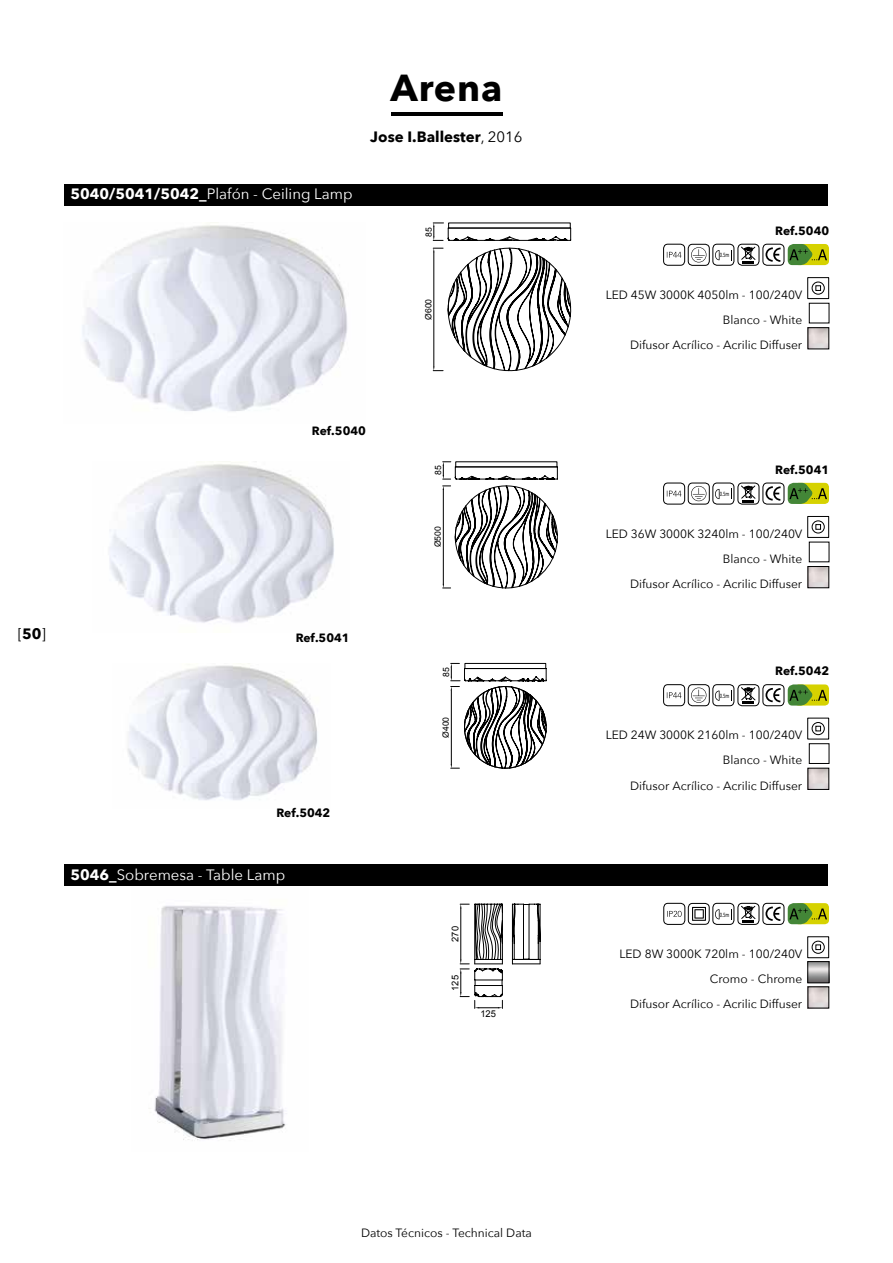
<style>
.page{position:relative;width:893px;height:1263px;background:#fff}
.page>*{position:absolute;margin:0;border:0;box-sizing:border-box;transform-origin:0 0}
.t1{font:700 37.5px "Avenir Next";letter-spacing:.025em;color:#000}
.t2{font:15px "Avenir Next";color:#fff}
.t3{font:700 15px "Avenir Next";color:#000}
.t4{font:15px "Avenir Next";color:#000}
.t5{font:12px/25.2px "Avenir Next";color:#000;text-align:right}
.t6{font:700 12px "Avenir Next";color:#000}
.t7{font:9.3px "Arial";color:#000}
.t8{font:8.7px "Arial";color:#000}
.t9{font:6.45px "Myriad Pro";color:#000;scale:.71 1}
.s1{font-weight:700}
.s2{font-weight:400}
</style>
<div class="page">
<img style="left:82px;top:225px;width:266px;height:187px">
<img style="left:109px;top:464px;width:225px;height:159px">
<img style="left:127px;top:665px;width:191px;height:136px">
<img style="left:149px;top:905px;width:137px;height:236px">
<div style="left:65px;top:184px;width:763px;height:22px;background:#000"></div>
<div style="left:65px;top:865px;width:763px;height:21px;background:#000"></div>
<hr style="left:390px;top:112px;width:112px;height:4px;background:#000">
<svg style="left:433px;top:222px;width:138px;height:150px"></svg>
<svg style="left:442px;top:461px;width:116px;height:128px"></svg>
<svg style="left:450px;top:663px;width:97px;height:106px"></svg>
<svg style="left:460px;top:903px;width:81px;height:106px"></svg>
<div style="left:664px;top:903px;width:21px;height:21px;border:1px solid #000;border-radius:4px"></div>
<svg style="left:667px;top:911px;width:15px;height:6px"></svg>
<svg style="left:715px;top:250px;width:4px;height:10px"></svg>
<div style="left:713px;top:244px;width:21px;height:21px;border:1px solid #000;border-radius:4px"></div>
<svg style="left:715px;top:489px;width:4px;height:10px"></svg>
<div style="left:713px;top:483px;width:21px;height:21px;border:1px solid #000;border-radius:4px"></div>
<svg style="left:715px;top:690px;width:4px;height:11px"></svg>
<div style="left:713px;top:684px;width:21px;height:22px;border:1px solid #000;border-radius:4px"></div>
<svg style="left:715px;top:909px;width:4px;height:10px"></svg>
<div style="left:713px;top:903px;width:21px;height:21px;border:1px solid #000;border-radius:4px"></div>
<svg style="left:741px;top:246px;width:15px;height:17px"></svg>
<div style="left:738px;top:244px;width:21px;height:21px;border:1px solid #000;border-radius:4px"></div>
<svg style="left:741px;top:485px;width:15px;height:17px"></svg>
<div style="left:738px;top:483px;width:21px;height:21px;border:1px solid #000;border-radius:4px"></div>
<svg style="left:741px;top:687px;width:15px;height:17px"></svg>
<div style="left:738px;top:684px;width:21px;height:22px;border:1px solid #000;border-radius:4px"></div>
<svg style="left:741px;top:905px;width:15px;height:17px"></svg>
<div style="left:738px;top:903px;width:21px;height:21px;border:1px solid #000;border-radius:4px"></div>
<svg style="left:765px;top:247px;width:16px;height:15px"></svg>
<div style="left:763px;top:244px;width:21px;height:21px;border:1px solid #000;border-radius:4px"></div>
<svg style="left:765px;top:486px;width:16px;height:15px"></svg>
<div style="left:763px;top:483px;width:21px;height:21px;border:1px solid #000;border-radius:4px"></div>
<svg style="left:765px;top:688px;width:16px;height:14px"></svg>
<div style="left:763px;top:684px;width:21px;height:22px;border:1px solid #000;border-radius:4px"></div>
<svg style="left:765px;top:906px;width:16px;height:15px"></svg>
<div style="left:763px;top:903px;width:21px;height:21px;border:1px solid #000;border-radius:4px"></div>
<div style="left:794px;top:244px;width:35px;height:21px;background:#d6d200;border-radius:4px"></div>
<svg style="left:788px;top:244px;width:39px;height:21px"></svg>
<div style="left:794px;top:483px;width:35px;height:21px;background:#d6d200;border-radius:4px"></div>
<svg style="left:788px;top:483px;width:39px;height:21px"></svg>
<div style="left:794px;top:684px;width:35px;height:21px;background:#d6d200;border-radius:4px"></div>
<svg style="left:788px;top:684px;width:39px;height:21px"></svg>
<div style="left:794px;top:903px;width:35px;height:21px;background:#d6d200;border-radius:4px"></div>
<svg style="left:788px;top:903px;width:39px;height:21px"></svg>
<div style="left:663px;top:244px;width:22px;height:21px;border:1px solid #000;border-radius:4px"></div>
<svg style="left:667px;top:252px;width:14px;height:6px"></svg>
<div style="left:663px;top:483px;width:22px;height:21px;border:1px solid #000;border-radius:4px"></div>
<svg style="left:667px;top:491px;width:14px;height:5px"></svg>
<div style="left:663px;top:684px;width:22px;height:22px;border:1px solid #000;border-radius:4px"></div>
<svg style="left:667px;top:692px;width:14px;height:6px"></svg>
<svg style="left:688px;top:903px;width:21px;height:21px"></svg>
<div style="left:688px;top:903px;width:21px;height:21px;border:1px solid #000;border-radius:4px"></div>
<svg style="left:692px;top:907px;width:14px;height:14px"></svg>
<div style="left:807px;top:277px;width:22px;height:22px;border:1px solid #000"></div>
<div style="left:812px;top:282px;width:12px;height:12px;border:1px solid #000;border-radius:50%"></div>
<svg style="left:816px;top:286px;width:5px;height:5px"></svg>
<div style="left:807px;top:516px;width:22px;height:22px;border:1px solid #000"></div>
<div style="left:812px;top:521px;width:12px;height:12px;border:1px solid #000;border-radius:50%"></div>
<svg style="left:816px;top:524px;width:5px;height:5px"></svg>
<div style="left:807px;top:718px;width:22px;height:21px;border:1px solid #000"></div>
<div style="left:812px;top:722px;width:12px;height:13px;border:1px solid #000;border-radius:50%"></div>
<svg style="left:816px;top:726px;width:5px;height:5px"></svg>
<div style="left:807px;top:936px;width:22px;height:22px;border:1px solid #000"></div>
<div style="left:812px;top:941px;width:12px;height:12px;border:1px solid #000;border-radius:50%"></div>
<svg style="left:816px;top:945px;width:5px;height:5px"></svg>
<div style="left:808px;top:327px;width:21px;height:22px;border:1px solid #000"></div>
<div style="left:808px;top:566px;width:21px;height:22px;border:1px solid #000"></div>
<div style="left:808px;top:768px;width:21px;height:22px;border:1px solid #000"></div>
<div style="left:809px;top:303px;width:20px;height:20px;background:#fff;border:1px solid #000"></div>
<div style="left:809px;top:542px;width:20px;height:20px;background:#fff;border:1px solid #000"></div>
<div style="left:809px;top:743px;width:20px;height:21px;background:#fff;border:1px solid #000"></div>
<div style="left:807px;top:961px;width:22px;height:22px;border:1px solid #000"></div>
<div style="left:688px;top:244px;width:21px;height:22px;border:1px solid #000;border-radius:4px"></div>
<svg style="left:691px;top:247px;width:15px;height:15px"></svg>
<div style="left:688px;top:483px;width:21px;height:21px;border:1px solid #000;border-radius:4px"></div>
<svg style="left:691px;top:486px;width:15px;height:15px"></svg>
<div style="left:688px;top:684px;width:21px;height:22px;border:1px solid #000;border-radius:4px"></div>
<svg style="left:691px;top:687px;width:15px;height:16px"></svg>
<p class="t2" style="left:71px;top:182px;width:284px"><span class="s1">5040/5041/5042_</span>Plafón - Ceiling Lamp</p>
<h1 class="t1" style="left:390px;top:56px;width:113px">Arena</h1>
<p class="t3" style="left:370px;top:124px;width:154px">Jose I.Ballester<span class="s2">, 2016</span></p>
<p class="t8" style="left:423px;top:236px;width:11px;rotate:-90deg">85</p>
<p class="t8" style="left:423px;top:320px;width:23px;rotate:-90deg">Ø600</p>
<p class="t6" style="left:312px;top:421px;width:55px">Ref.5040</p>
<p class="t4" style="left:18px;top:621px;width:30px">[<span class="s1">50</span>]</p>
<p class="t6" style="left:296px;top:628px;width:55px">Ref.5041</p>
<p class="t6" style="left:276px;top:803px;width:55px">Ref.5042</p>
<p class="t2" style="left:71px;top:862px;width:216px"><span class="s1">5046_</span>Sobremesa - Table Lamp</p>
<p class="t8" style="left:432px;top:475px;width:11px;rotate:-90deg">85</p>
<p class="t8" style="left:432px;top:547px;width:23px;rotate:-90deg">Ø500</p>
<p class="t8" style="left:440px;top:677px;width:11px;rotate:-90deg">85</p>
<p class="t8" style="left:440px;top:738px;width:23px;rotate:-90deg">Ø400</p>
<p class="t7" style="left:449px;top:942px;width:17px;rotate:-90deg">270</p>
<p class="t7" style="left:449px;top:991px;width:17px;rotate:-90deg">125</p>
<p class="t7" style="left:480px;top:1007px;width:17px">125</p>
<p class="t9" style="left:720px;top:251px;width:15px">0.5m</p>
<p class="t6" style="left:775px;top:220px;width:55px">Ref.5040</p>
<p class="t5" style="left:606px;top:281px;width:198px">LED 45W 3000K 4050lm - 100/240V<br>Blanco - White<br>Difusor Acrílico - Acrilic Diffuser</p>
<p class="t9" style="left:720px;top:490px;width:15px">0.5m</p>
<p class="t6" style="left:775px;top:459px;width:55px">Ref.5041</p>
<p class="t5" style="left:606px;top:520px;width:198px">LED 36W 3000K 3240lm - 100/240V<br>Blanco - White<br>Difusor Acrílico - Acrilic Diffuser</p>
<p class="t9" style="left:720px;top:692px;width:15px">0.5m</p>
<p class="t6" style="left:775px;top:661px;width:55px">Ref.5042</p>
<p class="t5" style="left:606px;top:722px;width:198px">LED 24W 3000K 2160lm - 100/240V<br>Blanco - White<br>Difusor Acrílico - Acrilic Diffuser</p>
<p class="t9" style="left:720px;top:910px;width:15px">0.5m</p>
<p class="t5" style="left:619px;top:940px;width:185px">LED 8W 3000K 720lm - 100/240V<br>Cromo - Chrome<br>Difusor Acrílico - Acrilic Diffuser</p>
<p class="t5" style="left:361px;top:1220px;width:172px">Datos Técnicos - Technical Data</p>
</div>
